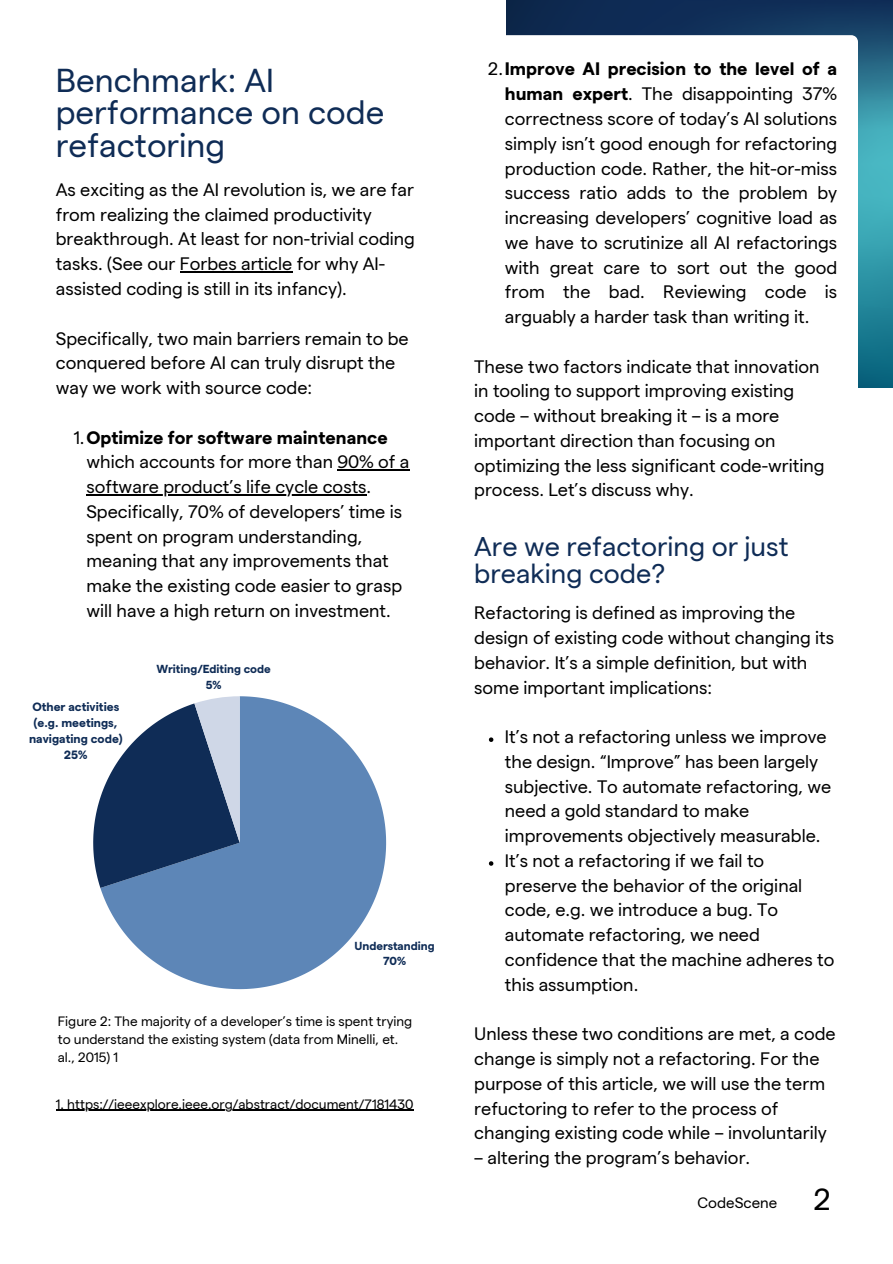
<style>
.page{position:relative;width:893px;height:1264px;background:#fff}
.page>*{position:absolute;margin:0;border:0;box-sizing:border-box;transform-origin:0 0}
.t1{font:33px/32.7px "Matter";color:#0f2c56}
.t2{font:30.45px "Matter";color:#000}
.t3{font:27px/27px "Matter";color:#0f2c56}
.t4{font:18px/24.8px "Matter";color:#000}
.t5{font:15px "Matter";color:#000}
.t6{font:13.5px/18px "Matter";color:#000}
.t7{font:700 12px/16px "Matter";color:#0f2c56;text-align:center}
.t8{font:700 11.55px/15.8px "Matter";color:#0f2c56;text-align:center}
.s1{font-weight:700}
</style>
<div class="page">
<img style="left:506px;top:0;width:386px;height:387px">
<svg style="left:100px;top:696px;width:286px;height:293px;fill:#5d86b7"></svg>
<svg style="left:93px;top:696px;width:147px;height:192px"></svg>
<svg style="left:506px;top:35px;width:351px;height:352px"></svg>
<div style="left:29px;top:748px;width:75px;height:31px;background:#fff"></div>
<hr style="left:180px;top:271px;width:112px;height:1px;background:#000">
<hr style="left:337px;top:469px;width:72px;height:1px;background:#000">
<hr style="left:86px;top:494px;width:280px;height:1px;background:#000">
<svg style="left:489px;top:737px;width:4px;height:5px"></svg>
<svg style="left:489px;top:861px;width:4px;height:4px"></svg>
<hr style="left:56px;top:1109px;width:357px;height:1px;background:#000">
<h5 class="t1" style="left:56px;top:69px;width:330px">Benchmark: AI performance on code refactoring</h5>
<h3 class="t4" style="left:56px;top:180px;width:360px">As exciting as the AI revolution is, we are far from realizing the claimed productivity breakthrough. At least for non-trivial coding tasks. (See our Forbes article for why AI&shy;assisted coding is still in its infancy).</h3>
<p class="t4" style="left:56px;top:328px;width:354px">Specifically, two main barriers remain to be conquered before AI can truly disrupt the way we work with source code:</p>
<p class="t4" style="left:86px;top:427px;width:324px;text-indent:-13px">1.<span class="s1">Optimize for software maintenance </span>which accounts for more than 90% of a</p>
<h4 class="t4" style="left:86px;top:477px;width:317px">software product’s life cycle costs.<br>Specifically, 70% of developers’ time is spent on program understanding, meaning that any improvements that make the existing code easier to grasp will have a high return on investment.</h4>
<h4 class="t7" style="left:29px;top:701px;width:95px">Other activities (e.g. meetings, navigating code)<br>25%</h4>
<p class="t8" style="left:156px;top:663px;width:116px">Writing/Editing code<br>5%</p>
<p class="t8" style="left:354px;top:939px;width:82px">Understanding<br>70%</p>
<p class="t6" style="left:58px;top:1014px;width:356px">Figure 2: The majority of a developer’s time is spent trying to understand the existing system (data from Minelli, et. al., 2015) 1</p>
<p class="t6" style="left:56px;top:1096px;width:359px">1. https://ieeexplore.ieee.org/abstract/document/7181430</p>
<h3 class="t4" style="left:505px;top:59px;width:334px;text-align:justify;text-indent:-17px">2.<span class="s1">Improve AI precision to the level of a human expert</span>. The disappointing 37% correctness score of today’s AI solutions simply isn’t good enough for refactoring production code. Rather, the hit-or-miss success ratio adds to the problem by increasing developers’ cognitive load as we have to scrutinize all AI refactorings with great care to sort out the good from the bad. Reviewing code is arguably a harder task than writing it.</h3>
<h3 class="t4" style="left:474px;top:356px;width:352px">These two factors indicate that innovation in tooling to support improving existing code – without breaking it – is a more important direction than focusing on optimizing the less significant code-writing process. Let’s discuss why.</h3>
<h2 class="t3" style="left:474px;top:537px;width:316px">Are we refactoring or just breaking code?</h2>
<h3 class="t4" style="left:474px;top:603px;width:361px">Refactoring is defined as improving the design of existing code without changing its behavior. It’s a simple definition, but with some important implications:</h3>
<h3 class="t4" style="left:505px;top:727px;width:328px">It’s not a refactoring unless we improve the design. “Improve” has been largely subjective. To automate refactoring, we need a gold standard to make improvements objectively measurable.</h3>
<h3 class="t4" style="left:505px;top:850px;width:331px">It’s not a refactoring if we fail to preserve the behavior of the original code, e.g. we introduce a bug. To automate refactoring, we need confidence that the machine adheres to this assumption.</h3>
<h3 class="t4" style="left:474px;top:1024px;width:363px">Unless these two conditions are met, a code change is simply not a refactoring. For the purpose of this article, we will use the term refuctoring to refer to the process of changing existing code while – involuntarily</h3>
<h3 class="t4" style="left:474px;top:1147px;width:277px">– altering the program’s behavior.</h3>
<h3 class="t5" style="left:697px;top:1197px;width:81px">CodeScene</h3>
<h3 class="t2" style="left:813px;top:1188px;width:19px">2</h3>
</div>
